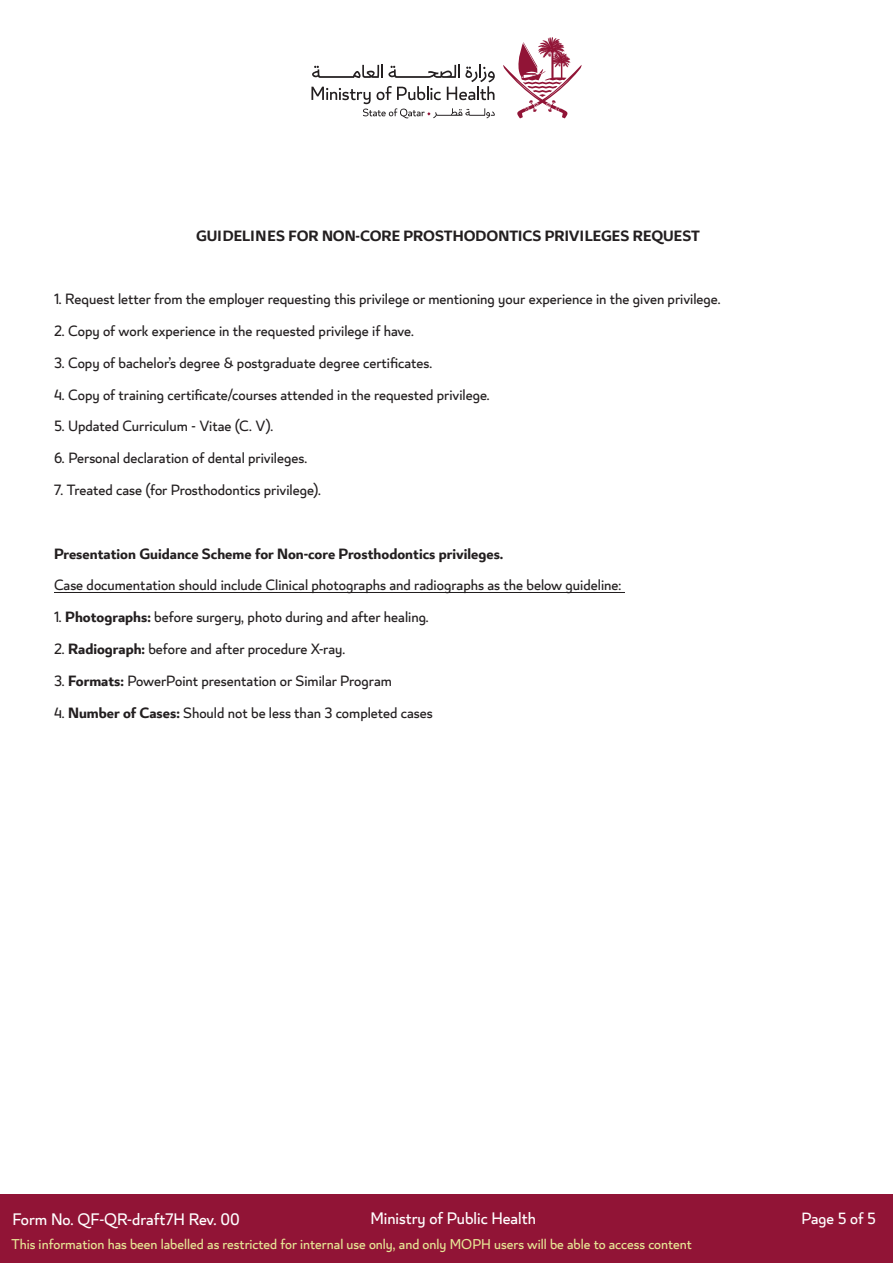
<style>
.page{position:relative;width:893px;height:1263px;background:#fff}
.page>*{position:absolute;margin:0;border:0;box-sizing:border-box;transform-origin:0 0}
.t1{font:18.45px "Lusail";color:#fff}
.t2{font:18px "Lusail";color:#fff}
.t3{font:16.5px "Lusail";color:#231f20}
.t4{font:700 16.5px "Lusail";color:#231f20}
.t5{font:15.75px "Lusail";color:#e7e695}
.s1{font-weight:700}
</style>
<div class="page">
<svg style="left:503px;top:37px;width:78px;height:81px"></svg>
<svg style="left:311px;top:65px;width:184px;height:53px"></svg>
<div style="left:0;top:1195px;width:893px;height:68px;background:#911436"></div>
<hr style="left:54px;top:592px;width:571px;height:1px;background:#231f20">
<p class="t4" style="left:196px;top:225px;width:505px">GUIDELINES FOR NON-CORE PROSTHODONTICS PRIVILEGES REQUEST</p>
<p class="t3" style="left:54px;top:289px;width:668px">1. Request letter from the employer requesting this privilege or mentioning your experience in the given privilege.</p>
<p class="t3" style="left:54px;top:321px;width:362px">2. Copy of work experience in the requested privilege if have.</p>
<p class="t3" style="left:54px;top:353px;width:380px">3. Copy of bachelor’s degree &amp; postgraduate degree certificates.</p>
<p class="t3" style="left:54px;top:385px;width:437px">4. Copy of training certificate/courses attended in the requested privilege.</p>
<p class="t3" style="left:54px;top:416px;width:221px">5. Updated Curriculum - Vitae (C. V).</p>
<p class="t3" style="left:54px;top:448px;width:255px">6. Personal declaration of dental privileges.</p>
<p class="t3" style="left:54px;top:480px;width:269px">7. Treated case (for Prosthodontics privilege).</p>
<p class="t4" style="left:54px;top:543px;width:451px">Presentation Guidance Scheme for Non-core Prosthodontics privileges.</p>
<p class="t3" style="left:54px;top:575px;width:569px">Case documentation should include Clinical photographs and radiographs as the below guideline:</p>
<p class="t3" style="left:54px;top:607px;width:377px">1. <span class="s1">Photographs:</span> before surgery, photo during and after healing.</p>
<p class="t3" style="left:54px;top:639px;width:293px">2. <span class="s1">Radiograph:</span> before and after procedure X-ray.</p>
<p class="t3" style="left:54px;top:671px;width:339px">3. <span class="s1">Formats:</span> PowerPoint presentation or Similar Program</p>
<p class="t3" style="left:54px;top:703px;width:380px">4. <span class="s1">Number of Cases:</span> Should not be less than 3 completed cases</p>
<p class="t1" style="left:12px;top:1208px;width:229px">Form No. QF-QR-draft7H Rev. 00</p>
<p class="t1" style="left:370px;top:1207px;width:167px">Ministry of Public Health</p>
<p class="t2" style="left:801px;top:1207px;width:76px">Page 5 of 5</p>
<p class="t5" style="left:11px;top:1235px;width:682px">This information has been labelled as restricted for internal use only, and only MOPH users will be able to access content</p>
</div>
